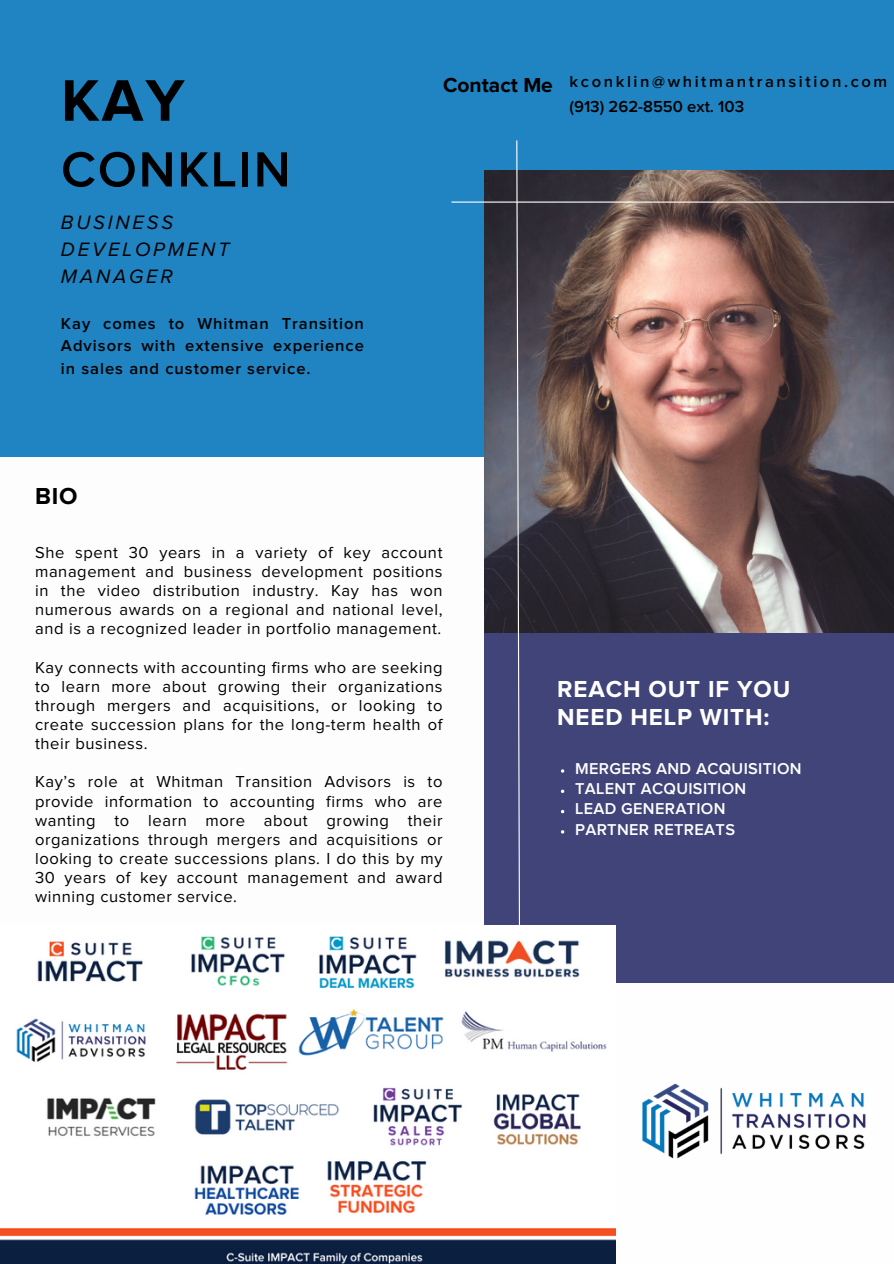
<style>
.page{position:relative;width:894px;height:1264px;background:#fff}
.page>*{position:absolute;margin:0;border:0;box-sizing:border-box;transform-origin:0 0}
.t1{font:700 60.6px "Proxima Nova";color:#000}
.t2{font:600 51.15px "Proxima Nova";letter-spacing:.035em;color:#000}
.t3{font:700 24px/28.2px "Proxima Nova";letter-spacing:.035em;color:#fff}
.t4{font:700 24px "Proxima Nova";color:#000}
.t5{font:700 21px "Proxima Nova";color:#000}
.t6{font:italic 20.1px/27px "Proxima Nova";letter-spacing:.14em;color:#000}
.t7{font:16.5px/19.2px "Proxima Nova";letter-spacing:.035em;color:#000;text-align:justify}
.t8{font:600 16.5px/22.5px "Proxima Nova";letter-spacing:.06em;color:#000;text-align:justify}
.t9{font:600 16.5px "Proxima Nova";letter-spacing:.155em;color:#000}
.t10{font:600 16.5px "Proxima Nova";color:#000}
.t11{font:600 16.35px "Proxima Nova";letter-spacing:.02em;color:#fff}
</style>
<div class="page">
<div style="left:0;top:0;width:893px;height:456px;background:#2084c2"></div>
<div style="left:484px;top:632px;width:409px;height:350px;background:#414479"></div>
<img style="left:484px;top:171px;width:409px;height:461px">
<hr style="left:451px;top:201px;width:442px;height:2px;background:#fff">
<svg style="left:515px;top:140px;width:5px;height:785px"></svg>
<img style="left:642px;top:1083px;width:222px;height:76px">
<svg style="left:561px;top:789px;width:3px;height:4px"></svg>
<img style="left:0;top:925px;width:615px;height:338px">
<p class="t1" style="left:61px;top:73px;width:125px">KAY</p>
<p class="t2" style="left:61px;top:146px;width:231px">CONKLIN</p>
<p class="t6" style="left:61px;top:209px;width:170px">BUSINESS<br>DEVELOPMENT<br>MANAGER</p>
<p class="t8" style="left:61px;top:313px;width:304px">Kay comes to Whitman Transition Advisors with extensive experience in sales and customer service.</p>
<p class="t4" style="left:35px;top:485px;width:44px">BIO</p>
<p class="t5" style="left:443px;top:75px;width:111px">Contact Me</p>
<p class="t9" style="left:569px;top:73px;width:319px">kconklin@whitmantransition.com</p>
<p class="t10" style="left:569px;top:99px;width:176px">(913) 262-8550 ext. 103</p>
<p class="t7" style="left:35px;top:543px;width:409px">She spent 30 years in a variety of key account management and business development positions in the video distribution industry. Kay has won numerous awards on a regional and national level, and is a recognized leader in portfolio management.</p>
<p class="t7" style="left:35px;top:657px;width:409px">Kay connects with accounting firms who are seeking to learn more about growing their organizations through mergers and acquisitions, or looking to create succession plans for the long-term health of their business.</p>
<p class="t7" style="left:35px;top:772px;width:409px">Kay’s role at Whitman Transition Advisors is to provide information to accounting firms who are wanting to learn more about growing their organizations through mergers and acquisitions or looking to create successions plans. I do this by my 30 years of key account management and award winning customer service.</p>
<p class="t3" style="left:557px;top:676px;width:234px">REACH OUT IF YOU<br>NEED HELP WITH:</p>
<p class="t11" style="left:575px;top:761px;width:228px">MERGERS AND ACQUISITION</p>
<p class="t11" style="left:575px;top:781px;width:173px">TALENT ACQUISITION</p>
<p class="t11" style="left:575px;top:801px;width:152px">LEAD GENERATION</p>
<p class="t11" style="left:575px;top:821px;width:161px">PARTNER RETREATS</p>
</div>
